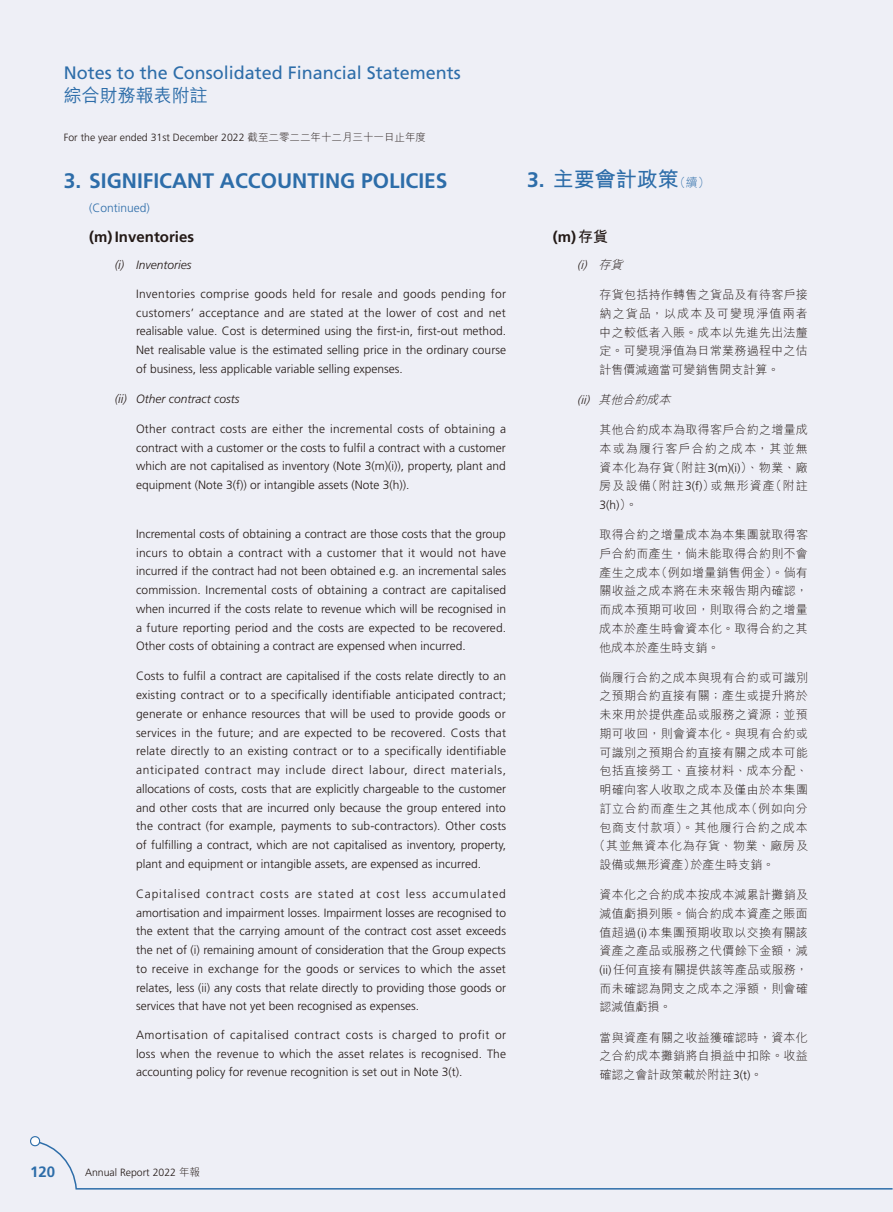
<style>
.page{position:relative;width:893px;height:1212px;background:#fff}
.page>*{position:absolute;margin:0;border:0;box-sizing:border-box;transform-origin:0 0}
.t1{font:700 21px "Frutiger LT Std";color:#2d6da9}
.t2{font:700 21px "M Hei HK";color:#2d6da9}
.t3{font:18px "Frutiger LT Std";color:#2d6da9}
.t4{font:500 18px "M Hei HK";color:#2d6da9}
.t5{font:700 15px "Frutiger LT Std";color:#231916}
.t6{font:700 15px "Frutiger LT Std";color:#2d6da9}
.t7{font:300 12px/18.8px "Frutiger LT Std";color:#231916;text-align:justify}
.t8{font:300 12px/18.8px "M Hei HK";letter-spacing:.025em;color:#231916;text-align:justify}
.t9{font:italic 300 12px "Frutiger LT Std";color:#231916}
.t10{font:300 12px "M Hei HK";letter-spacing:.05em;color:#231916}
.t11{font:300 12px "M Hei HK";letter-spacing:.055em;color:#231916}
.t12{font:300 12px "M Hei HK";letter-spacing:.06em;color:#231916}
.t13{font:300 12px "M Hei HK";color:#231916}
.t14{font:300 12px "Frutiger LT Std";color:#2d6da9}
.t15{font:italic 300 12px "M Hei HK";color:#231916}
.t16{font:italic 300 12px "Frutiger LT Std";color:#231916}
.t17{font:300 10.5px "Frutiger LT Std";color:#231916}
.s1{font-family:"M Hei HK"}
.s2{font-family:"Frutiger LT Std"}
.s3{font-weight:300;font-size:12px}
</style>
<div class="page">
<div style="left:0;top:0;width:892px;height:1212px;background:#eeeff6"></div>
<svg style="left:30px;top:1134px;width:863px;height:56px"></svg>
<h2 class="t3" style="left:64px;top:62px;width:399px">Notes to the Consolidated Financial Statements</h2>
<h2 class="t4" style="left:64px;top:83px;width:145px">綜合財務報表附註</h2>
<p class="t17" style="left:64px;top:132px;width:364px">For the year ended 31st December 2022 <span class="s1">截至二零二二年十二月三十一日止年度</span></p>
<h1 class="t1" style="left:64px;top:168px;width:385px">3. SIGNIFICANT ACCOUNTING POLICIES</h1>
<p class="t14" style="left:89px;top:201px;width:62px">(Continued)</p>
<p class="t5" style="left:89px;top:228px;width:106px">(m)Inventories</p>
<p class="t9" style="left:115px;top:258px;width:78px">(i) Inventories</p>
<p class="t7" style="left:136px;top:284px;width:372px">Inventories comprise goods held for resale and goods pending for customers’ acceptance and are stated at the lower of cost and net realisable value. Cost is determined using the first-in, first-out method.<br>Net realisable value is the estimated selling price in the ordinary course of business, less applicable variable selling expenses.</p>
<p class="t9" style="left:115px;top:392px;width:126px">(ii) Other contract costs</p>
<p class="t7" style="left:136px;top:419px;width:372px">Other contract costs are either the incremental costs of obtaining a contract with a customer or the costs to fulfil a contract with a customer which are not capitalised as inventory (Note 3(m)(i)), property, plant and equipment (Note 3(f)) or intangible assets (Note 3(h)).</p>
<p class="t7" style="left:136px;top:524px;width:372px">Incremental costs of obtaining a contract are those costs that the group incurs to obtain a contract with a customer that it would not have incurred if the contract had not been obtained e.g. an incremental sales commission. Incremental costs of obtaining a contract are capitalised when incurred if the costs relate to revenue which will be recognised in a future reporting period and the costs are expected to be recovered.<br>Other costs of obtaining a contract are expensed when incurred.</p>
<p class="t7" style="left:136px;top:667px;width:372px">Costs to fulfil a contract are capitalised if the costs relate directly to an existing contract or to a specifically identifiable anticipated contract; generate or enhance resources that will be used to provide goods or services in the future; and are expected to be recovered. Costs that relate directly to an existing contract or to a specifically identifiable anticipated contract may include direct labour, direct materials, allocations of costs, costs that are explicitly chargeable to the customer and other costs that are incurred only because the group entered into the contract (for example, payments to sub-contractors). Other costs of fulfilling a contract, which are not capitalised as inventory, property, plant and equipment or intangible assets, are expensed as incurred.</p>
<p class="t7" style="left:136px;top:884px;width:372px">Capitalised contract costs are stated at cost less accumulated amortisation and impairment losses. Impairment losses are recognised to the extent that the carrying amount of the contract cost asset exceeds the net of (i) remaining amount of consideration that the Group expects to receive in exchange for the goods or services to which the asset relates, less (ii) any costs that relate directly to providing those goods or services that have not yet been recognised as expenses.</p>
<p class="t7" style="left:136px;top:1025px;width:372px">Amortisation of capitalised contract costs is charged to profit or loss when the revenue to which the asset relates is recognised. The accounting policy for revenue recognition is set out in Note 3(t).</p>
<h1 class="t2" style="left:527px;top:164px;width:184px"><span class="s2">3.</span> 主要會計政策<span class="s3">（續）</span></h1>
<p class="t5" style="left:553px;top:228px;width:57px">(m) <span class="s1">存貨</span></p>
<p class="t16" style="left:577px;top:258px;width:50px">(i) <span class="s1">存貨</span></p>
<p class="t8" style="left:600px;top:285px;width:210px">存貨包括持作轉售之貨品及有待客戶接納之貨品，以成本及可變現淨值兩者中之較低者入賬。成本以先進先出法釐定。可變現淨值為日常業務過程中之估計售價減適當可變銷售開支計算。</p>
<p class="t15" style="left:577px;top:393px;width:98px"><span class="s2">(ii)</span> 其他合約成本</p>
<p class="t8" style="left:600px;top:420px;width:210px">其他合約成本為取得客戶合約之增量成本或為履行客戶合約之成本，其並無資本化為存貨（附註<span class="s2">3(m)(i)</span>）、物業、廠房及設備（附註<span class="s2">3(f)</span>）或無形資產（附註</p>
<p class="t7" style="left:600px;top:496px;width:40px">3(h)<span class="s1">）。</span></p>
<p class="t8" style="left:600px;top:525px;width:210px">取得合約之增量成本為本集團就取得客戶合約而產生，倘未能取得合約則不會產生之成本（例如增量銷售佣金）。倘有關收益之成本將在未來報告期內確認，而成本預期可收回，則取得合約之增量成本於產生時會資本化。取得合約之其他成本於產生時支銷。</p>
<p class="t8" style="left:600px;top:667px;width:210px">倘履行合約之成本與現有合約或可識別</p>
<p class="t8" style="left:600px;top:686px;width:210px">之預期合約直接有關；產生或提升將於</p>
<p class="t8" style="left:600px;top:705px;width:210px">未來用於提供產品或服務之資源；並預</p>
<p class="t8" style="left:600px;top:724px;width:210px">期可收回，則會資本化。與現有合約或</p>
<p class="t8" style="left:600px;top:742px;width:210px">可識別之預期合約直接有關之成本可能</p>
<p class="t8" style="left:600px;top:761px;width:210px">包括直接勞工、直接材料、成本分配、</p>
<p class="t8" style="left:600px;top:780px;width:210px">明確向客人收取之成本及僅由於本集團</p>
<p class="t10" style="left:600px;top:802px;width:210px">訂立合約而產生之其他成本（例如向分</p>
<p class="t11" style="left:600px;top:821px;width:210px">包商支付款項）。其他履行合約之成本</p>
<p class="t12" style="left:594px;top:840px;width:216px">（其並無資本化為存貨、物業、廠房及</p>
<p class="t13" style="left:600px;top:858px;width:176px">設備或無形資產）於產生時支銷。</p>
<p class="t8" style="left:600px;top:885px;width:210px">資本化之合約成本按成本減累計攤銷及減值虧損列賬。倘合約成本資產之賬面值超過<span class="s2">(i)</span>本集團預期收取以交換有關該資產之產品或服務之代價餘下金額，減<span class="s2">(ii)</span>任何直接有關提供該等產品或服務，而未確認為開支之成本之淨額，則會確認減值虧損。</p>
<p class="t8" style="left:600px;top:1027px;width:210px">當與資產有關之收益獲確認時，資本化之合約成本攤銷將自損益中扣除。收益確認之會計政策載於附註<span class="s2">3(t)</span>。</p>
<p class="t6" style="left:30px;top:1163px;width:27px">120</p>
<p class="t17" style="left:85px;top:1167px;width:116px">Annual Report 2022 <span class="s1">年報</span></p>
</div>
